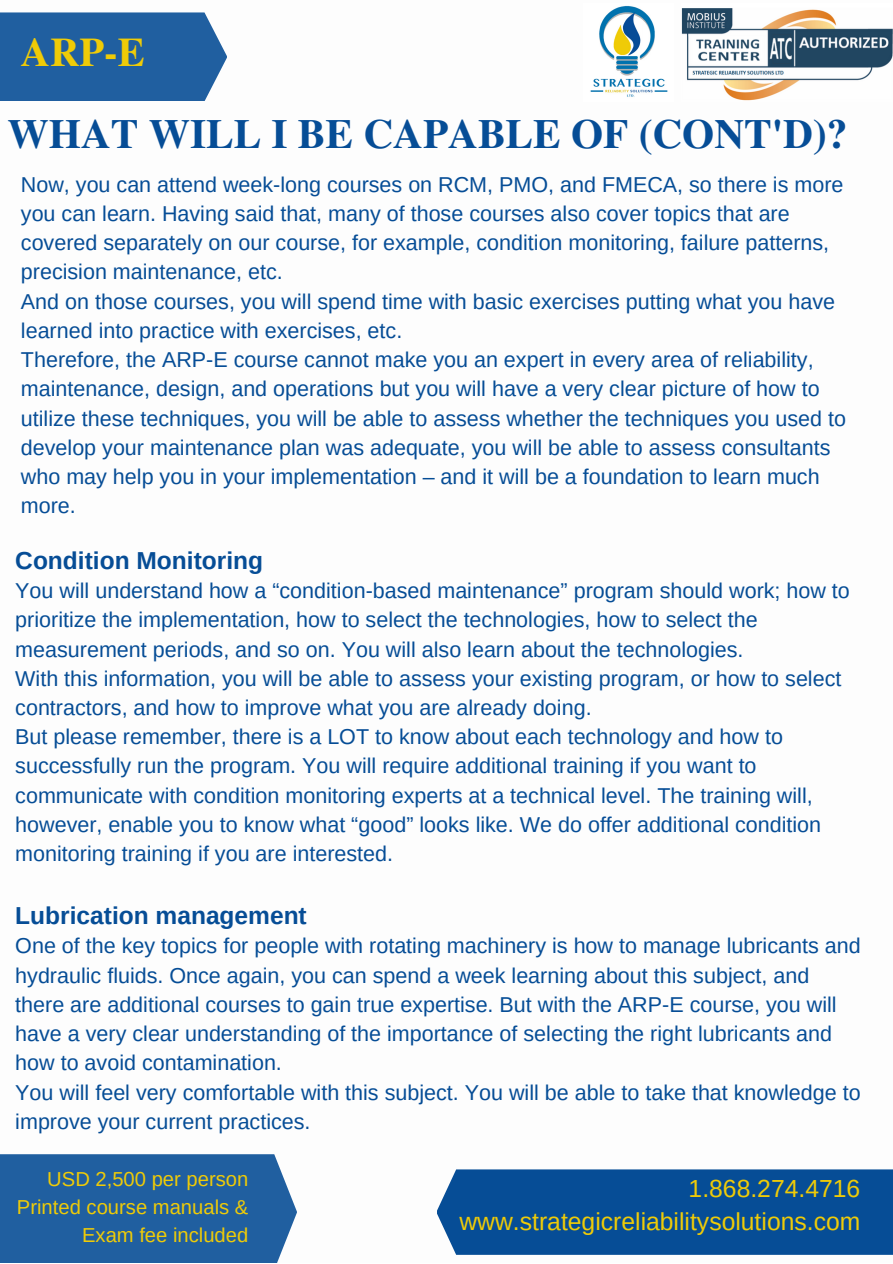
<style>
.page{position:relative;width:893px;height:1264px;background:#fff}
.page>*{position:absolute;margin:0;border:0;box-sizing:border-box;transform-origin:0 0}
.t1{font:700 41.25px "Te X Gyre Termes";color:#064d96}
.t2{font:700 40.5px "Te X Gyre Termes";color:#efcb07}
.t3{font:24.75px "Arimo";color:#efcb07}
.t4{font:700 24.45px "Arimo";color:#064d96}
.t5{font:21.45px/29.2px "Arimo";color:#064d96}
.t6{font:20.25px "Arimo";color:#efcb07}
</style>
<div class="page">
<div style="left:0;top:12px;width:227px;height:89px;background:#205fa0"></div>
<div style="left:437px;top:1169px;width:455px;height:85px;background:#064d96"></div>
<img style="left:681px;top:8px;width:211px;height:93px">
<img style="left:590px;top:5px;width:78px;height:92px">
<div style="left:0;top:1154px;width:297px;height:108px;background:#205fa0"></div>
<p class="t2" style="left:21px;top:21px;width:125px">ARP-E</p>
<p class="t1" style="left:8px;top:102px;width:841px">WHAT WILL I BE CAPABLE OF (CONT'D)?</p>
<p class="t5" style="left:21px;top:169px;width:824px">Now, you can attend week-long courses on RCM, PMO, and FMECA, so there is more you can learn. Having said that, many of those courses also cover topics that are</p>
<p class="t5" style="left:21px;top:228px;width:809px">covered separately on our course, for example, condition monitoring, failure patterns, precision maintenance, etc.</p>
<p class="t5" style="left:21px;top:286px;width:815px">And on those courses, you will spend time with basic exercises putting what you have learned into practice with exercises, etc.</p>
<p class="t5" style="left:21px;top:345px;width:826px">Therefore, the ARP-E course cannot make you an expert in every area of reliability, maintenance, design, and operations but you will have a very clear picture of how to utilize these techniques, you will be able to assess whether the techniques you used to develop your maintenance plan was adequate, you will be able to assess consultants who may help you in your implementation – and it will be a foundation to learn much more.</p>
<p class="t4" style="left:15px;top:546px;width:249px">Condition Monitoring</p>
<p class="t5" style="left:15px;top:576px;width:836px">You will understand how a “condition-based maintenance” program should work; how to prioritize the implementation, how to select the technologies, how to select the measurement periods, and so on. You will also learn about the technologies.</p>
<p class="t5" style="left:15px;top:663px;width:827px">With this information, you will be able to assess your existing program, or how to select contractors, and how to improve what you are already doing.</p>
<p class="t5" style="left:15px;top:722px;width:807px">But please remember, there is a LOT to know about each technology and how to successfully run the program. You will require additional training if you want to communicate with condition monitoring experts at a technical level. The training will, however, enable you to know what “good” looks like. We do offer additional condition monitoring training if you are interested.</p>
<p class="t4" style="left:15px;top:902px;width:293px">Lubrication management</p>
<p class="t5" style="left:15px;top:931px;width:846px">One of the key topics for people with rotating machinery is how to manage lubricants and hydraulic fluids. Once again, you can spend a week learning about this subject, and there are additional courses to gain true expertise. But with the ARP-E course, you will have a very clear understanding of the importance of selecting the right lubricants and how to avoid contamination.</p>
<p class="t5" style="left:15px;top:1077px;width:846px">You will feel very comfortable with this subject. You will be able to take that knowledge to improve your current practices.</p>
<p class="t6" style="left:47px;top:1167px;width:202px">USD 2,500 per person</p>
<p class="t6" style="left:17px;top:1195px;width:233px">Printed course manuals &amp;</p>
<p class="t6" style="left:82px;top:1223px;width:168px">Exam fee included</p>
<p class="t3" style="left:688px;top:1174px;width:173px">1.868.274.4716</p>
<p class="t3" style="left:459px;top:1207px;width:402px">www.strategicreliabilitysolutions.com</p>
</div>
